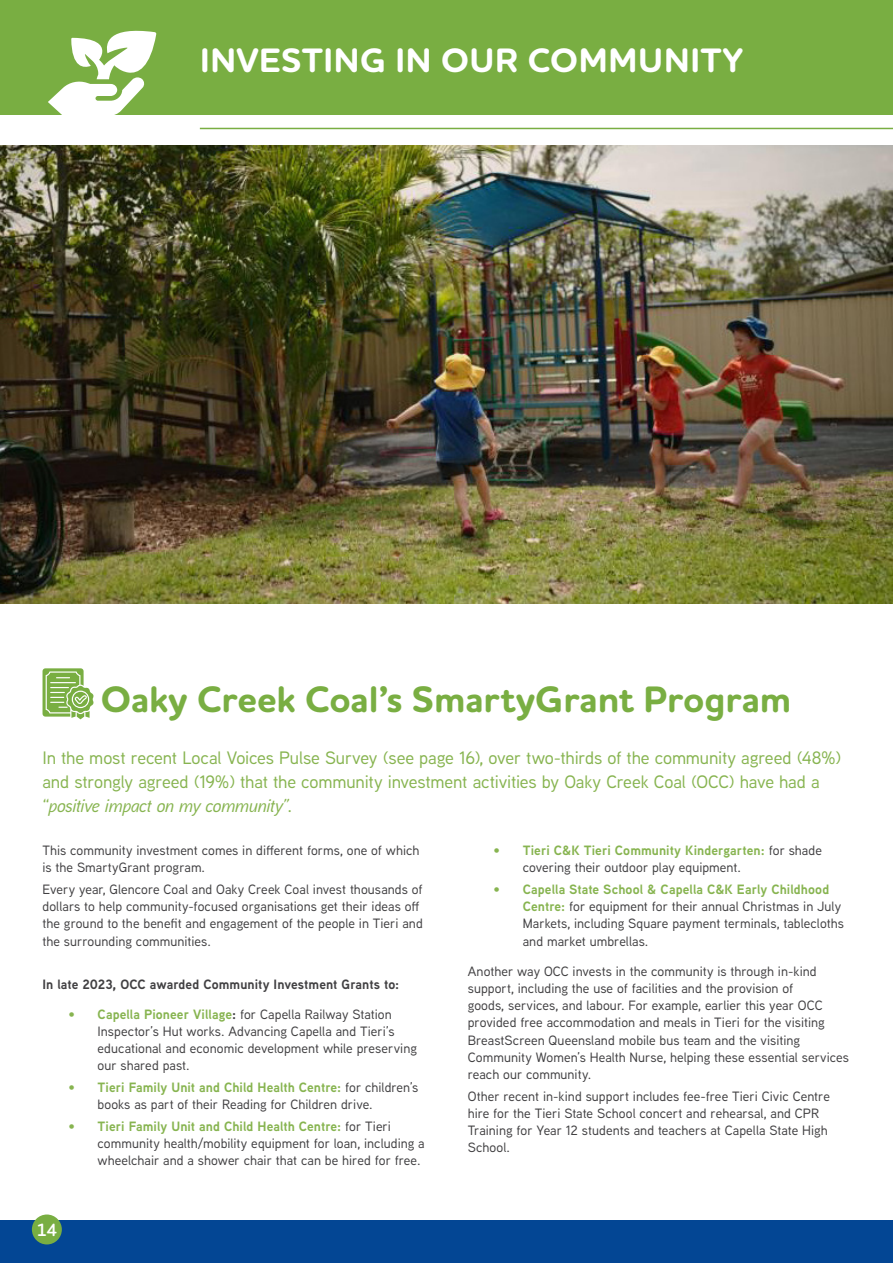
<style>
.page{position:relative;width:893px;height:1263px;background:#fff}
.page>*{position:absolute;margin:0;border:0;box-sizing:border-box;transform-origin:0 0}
.t1{font:700 37.5px "Houschka Rounded";color:#79ae42}
.t2{font:700 34.5px "Houschka Rounded";letter-spacing:.02em;color:#fff}
.t3{font:500 18px/24px "Aaux Next";letter-spacing:-.01em;color:#87b450}
.t4{font:600 18px "Houschka Rounded";color:#fff}
.t5{font:500 13.5px/17.2px "Aaux Next";letter-spacing:.005em;color:#414042}
.t6{font:700 13.5px "Aaux Next";letter-spacing:.005em;color:#414042}
.s1{font-style:italic}
.s2{font-weight:700;color:#87b450}
.s3{font-weight:700}
</style>
<div class="page">
<div style="left:0;top:0;width:893px;height:114px;background:#79ae42"></div>
<hr style="left:200px;top:128px;width:693px;height:1px;background:#79ae42">
<svg style="left:48px;top:30px;width:108px;height:85px"></svg>
<svg style="left:43px;top:668px;width:51px;height:51px"></svg>
<img style="left:0;top:145px;width:893px;height:459px">
<div style="left:0;top:1220px;width:893px;height:43px;background:#034694"></div>
<div style="left:32px;top:1214px;width:30px;height:30px;background:#79ae42;border-radius:50%"></div>
<h2 class="t2" style="left:200px;top:38px;width:544px">INVESTING IN OUR COMMUNITY</h2>
<h1 class="t1" style="left:101px;top:675px;width:692px">Oaky Creek Coal’s SmartyGrant Program</h1>
<p class="t3" style="left:43px;top:745px;width:800px">In the most recent Local Voices Pulse Survey (see page 16), over two-thirds of the community agreed (48%) and strongly agreed (19%) that the community investment activities by Oaky Creek Coal (OCC) have had a “<span class="s1">positive impact on my community”</span>.</p>
<p class="t5" style="left:43px;top:841px;width:378px">This community investment comes in different forms, one of which is the SmartyGrant program.</p>
<p class="t5" style="left:43px;top:880px;width:382px">Every year, Glencore Coal and Oaky Creek Coal invest thousands of dollars to help community-focused organisations get their ideas off the ground to the benefit and engagement of the people in Tieri and the surrounding communities.</p>
<p class="t6" style="left:43px;top:974px;width:358px">In late 2023, OCC awarded Community Investment Grants to:</p>
<p class="t5" style="left:98px;top:1005px;width:321px;text-indent:-30px"><span class="s2">• Capella Pioneer Village</span><span class="s3">:</span> for Capella Railway Station Inspector’s Hut works. Advancing Capella and Tieri’s educational and economic development while preserving our shared past.</p>
<p class="t5" style="left:98px;top:1078px;width:322px;text-indent:-30px"><span class="s2">• Tieri Family Unit and Child Health Centre:</span> for children’s books as part of their Reading for Children drive.</p>
<p class="t5" style="left:98px;top:1117px;width:329px;text-indent:-30px"><span class="s2">• Tieri Family Unit and Child Health Centre:</span> for Tieri community health/mobility equipment for loan, including a wheelchair and a shower chair that can be hired for free.</p>
<p class="t5" style="left:523px;top:841px;width:301px;text-indent:-30px"><span class="s2">• Tieri C&amp;K Tieri Community Kindergarten:</span> for shade covering their outdoor play equipment.</p>
<p class="t5" style="left:523px;top:880px;width:323px;text-indent:-30px"><span class="s2">• Capella State School &amp; Capella C&amp;K Early Childhood Centre:</span> for equipment for their annual Christmas in July Markets, including Square payment terminals, tablecloths and market umbrellas.</p>
<p class="t5" style="left:468px;top:962px;width:383px">Another way OCC invests in the community is through in-kind support, including the use of facilities and the provision of<br>goods, services, and labour. For example, earlier this year OCC provided free accommodation and meals in Tieri for the visiting BreastScreen Queensland mobile bus team and the visiting Community Women’s Health Nurse, helping these essential services reach our community.</p>
<p class="t5" style="left:468px;top:1087px;width:364px">Other recent in-kind support includes fee-free Tieri Civic Centre hire for the Tieri State School concert and rehearsal, and CPR Training for Year 12 students and teachers at Capella State High School.</p>
<h3 class="t4" style="left:36px;top:1218px;width:22px">14</h3>
</div>
